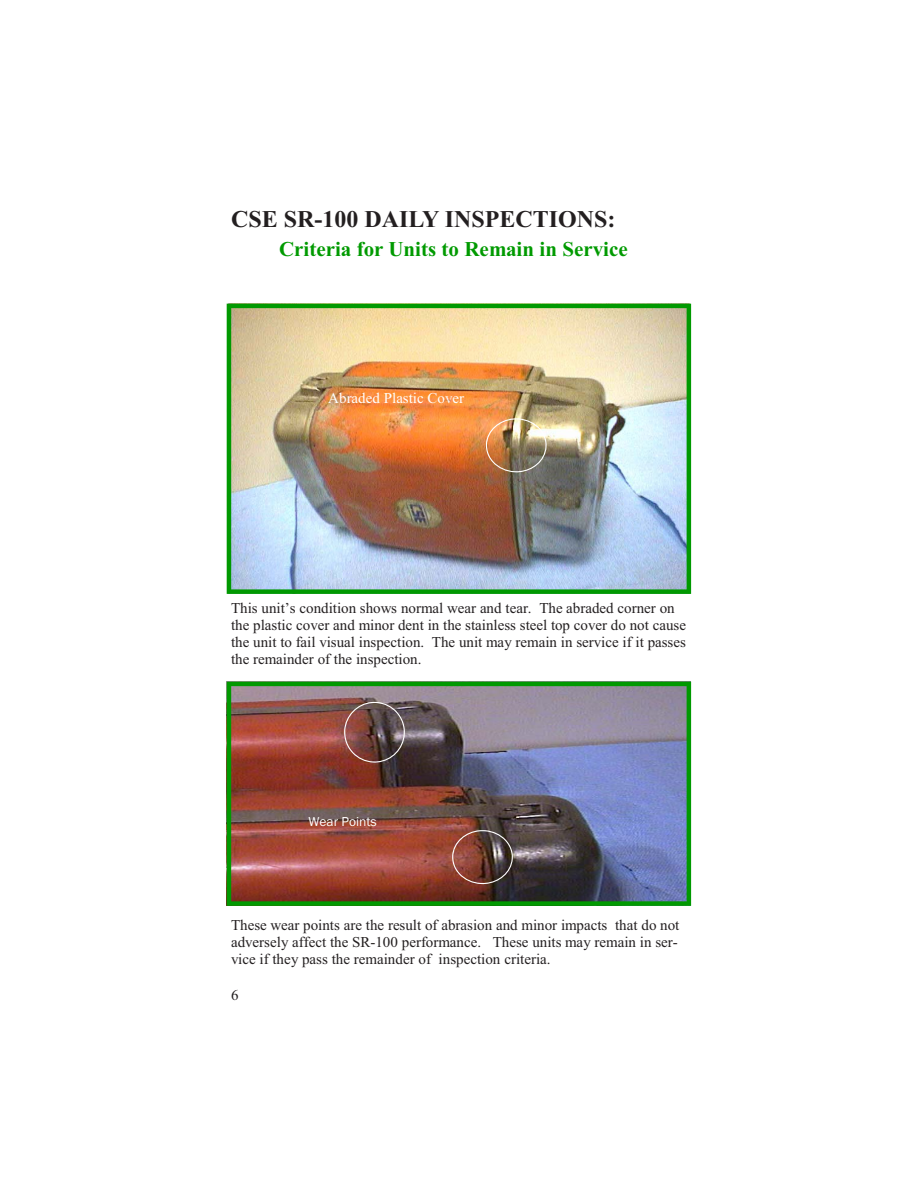
<style>
.page{position:relative;width:918px;height:1188px;background:#fff}
.page>*{position:absolute;margin:0;border:0;box-sizing:border-box;transform-origin:0 0}
.t1{font:700 24px "Times New Roman";color:#231f20}
.t2{font:700 21px "Times New Roman";color:#009a00}
.t3{font:15px/17.1px "Times New Roman";color:#231f20}
.t4{font:15px "Times New Roman";color:#fff}
.t5{font:13.5px "Franklin Gothic";color:#fff}
</style>
<div class="page">
<img style="left:227px;top:304px;width:464px;height:290px">
<img style="left:227px;top:682px;width:464px;height:224px">
<img style="left:344px;top:702px;width:61px;height:61px">
<img style="left:452px;top:830px;width:61px;height:54px">
<img style="left:479px;top:418px;width:81px;height:68px">
<h1 class="t1" style="left:231px;top:211px;width:386px">CSE SR-100 DAILY INSPECTIONS:</h1>
<h2 class="t2" style="left:279px;top:242px;width:350px">Criteria for Units to Remain in Service</h2>
<p class="t4" style="left:328px;top:393px;width:137px">Abraded Plastic Cover</p>
<p class="t3" style="left:231px;top:600px;width:457px">This unit’s condition shows normal wear and tear. The abraded corner on the plastic cover and minor dent in the stainless steel top cover do not cause the unit to fail visual inspection. The unit may remain in service if it passes the remainder of the inspection.</p>
<p class="t5" style="left:309px;top:817px;width:70px">Wear Points</p>
<p class="t3" style="left:231px;top:918px;width:450px;text-align:justify">These wear points are the result of abrasion and minor impacts that do not adversely affect the SR-100 performance. These units may remain in ser&shy;vice if they pass the remainder of inspection criteria.</p>
<p class="t3" style="left:231px;top:988px;width:9px">6</p>
</div>
